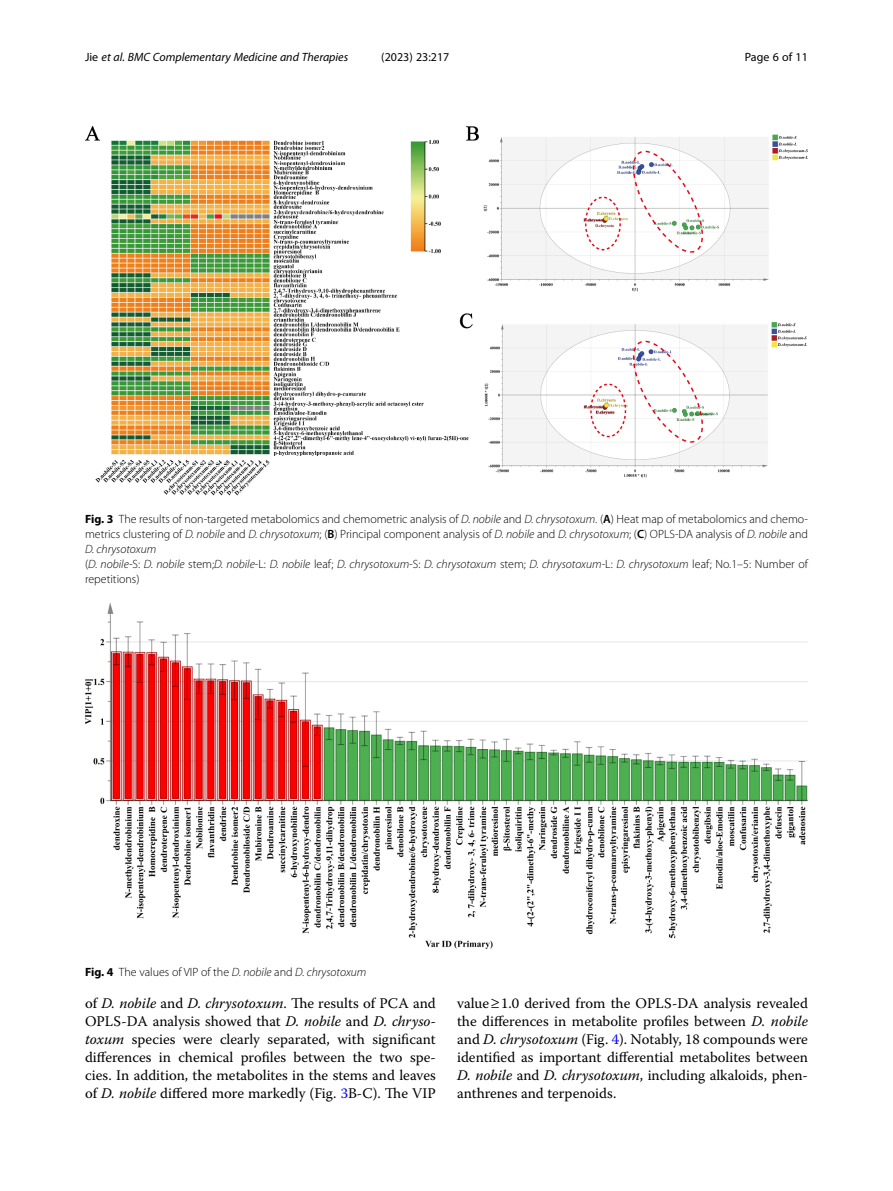
<style>
.page{position:relative;width:893px;height:1191px;background:#fff}
.page>*{position:absolute;margin:0;border:0;box-sizing:border-box;transform-origin:0 0}
.Body_Text{font:14.7px/18px "Warnock Pro";color:#000;text-align:justify}
.Figure_Caption{font:300 12px/15px "Myriad Pro";color:#000;text-align:justify}
.Figure_Caption-2{font:italic 300 12px/15px "Myriad Pro";color:#000}
.t1{font:italic 12px "Myriad Pro";color:#000}
.t2{font:12px "Myriad Pro";color:#000}
.s1{font-style:normal}
.s2{font-weight:700}
.s3{font-style:italic}
.s4{font-weight:600}
.s5{color:#00f}
</style>
<div class="page">
<img style="left:85px;top:602px;width:723px;height:347px">
<img style="left:85px;top:126px;width:723px;height:369px">
<p class="t1" style="left:85px;top:50px;width:265px"><span class="s1">Jie</span> et al. BMC Complementary Medicine and Therapies</p>
<p class="t2" style="left:381px;top:50px;width:70px">(2023) 23:217</p>
<p class="t2" style="left:745px;top:50px;width:65px">Page 6 of 11</p>
<p class="Figure_Caption" style="left:85px;top:511px;width:724px"><span class="s2">Fig. 3</span> The results of non-targeted metabolomics and chemometric analysis of <span class="s3">D. nobile</span> and <span class="s3">D. chrysotoxum.</span> (<span class="s4">A</span>) Heat map of metabolomics and chemo&shy;metrics clustering of <span class="s3">D. nobile</span> and <span class="s3">D. chrysotoxum</span>; (<span class="s4">B</span>) Principal component analysis of <span class="s3">D. nobile</span> and <span class="s3">D. chrysotoxum</span>; (<span class="s4">C</span>) OPLS-DA analysis of <span class="s3">D. nobile</span> and <span class="s3">D. chrysotoxum</span></p>
<p class="Figure_Caption-2" style="left:85px;top:556px;width:724px"><span class="s1">(</span>D. nobile-<span class="s1">S:</span> D. nobile <span class="s1">stem;</span>D. nobile-<span class="s1">L:</span> D. nobile <span class="s1">leaf;</span> D. chrysotoxum-<span class="s1">S:</span> D. chrysotoxum <span class="s1">stem;</span> D. chrysotoxum-<span class="s1">L:</span> D. chrysotoxum <span class="s1">leaf; No.1–5: Number of repetitions)</span></p>
<p class="Figure_Caption" style="left:85px;top:964px;width:283px"><span class="s2">Fig. 4</span> The values of VIP of the <span class="s3">D. nobile</span> and <span class="s3">D. chrysotoxum</span></p>
<p class="Body_Text" style="left:85px;top:994px;width:352px">of <span class="s3">D. nobile</span> and <span class="s3">D. chrysotoxum</span>. The results of PCA and OPLS-DA analysis showed that <span class="s3">D. nobile</span> and <span class="s3">D. chryso&shy;toxum</span> species were clearly separated, with significant differences in chemical profiles between the two spe&shy;cies. In addition, the metabolites in the stems and leaves of <span class="s3">D. nobile</span> differed more markedly (Fig. <span class="s5">3</span>B-C). The VIP</p>
<p class="Body_Text" style="left:457px;top:994px;width:352px">value≥1.0 derived from the OPLS-DA analysis revealed the differences in metabolite profiles between <span class="s3">D. nobile </span>and <span class="s3">D. chrysotoxum</span> (Fig. <span class="s5">4</span>). Notably, 18 compounds were identified as important differential metabolites between <span class="s3">D. nobile</span> and <span class="s3">D. chrysotoxum</span>, including alkaloids, phen&shy;anthrenes and terpenoids.</p>
</div>
